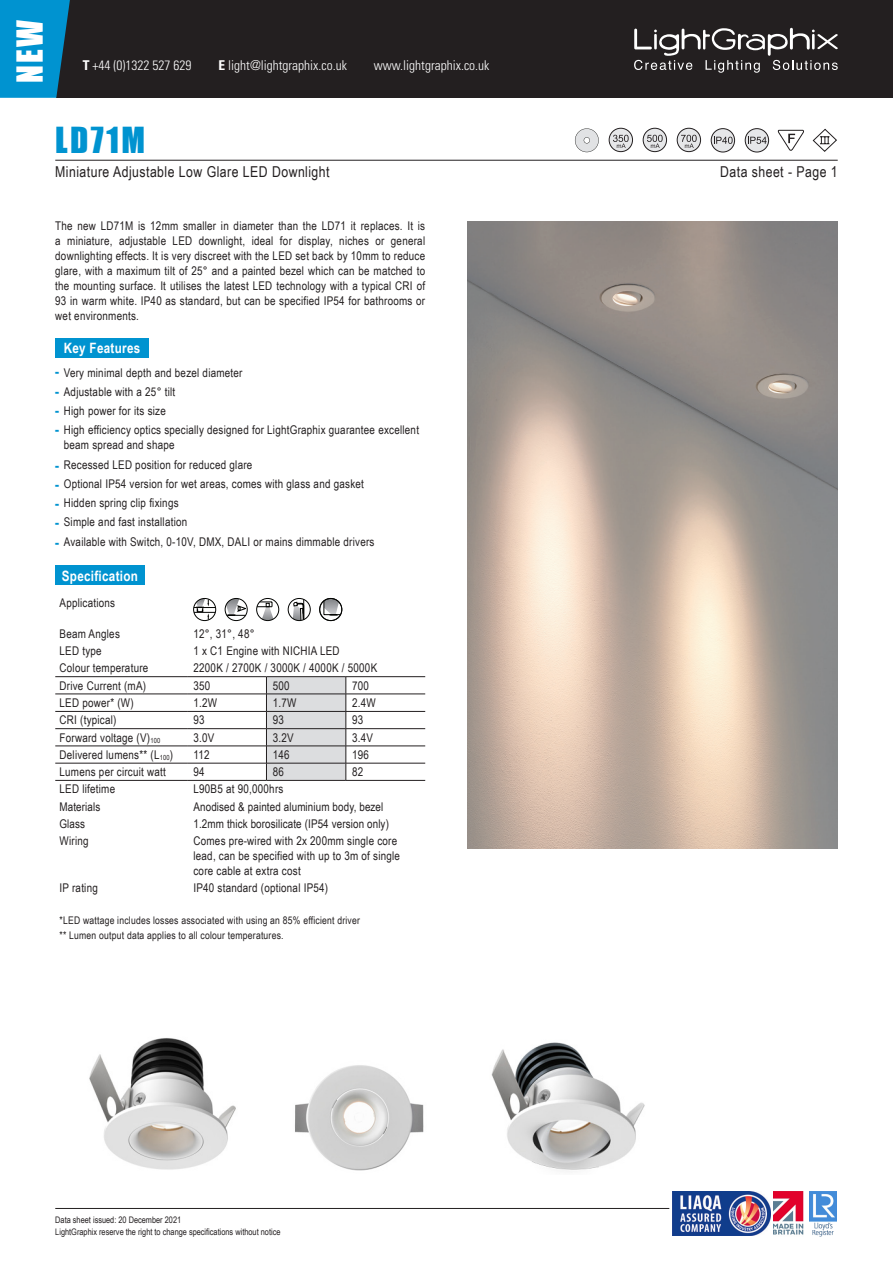
<style>
.page{position:relative;width:893px;height:1263px;background:#fff}
.page>*{position:absolute;margin:0;border:0;box-sizing:border-box;transform-origin:0 0}
.t1{font:33px "Impact";letter-spacing:.07em;color:#0093d0}
.t2{font:33px "Impact";color:#fff}
.t3{font:15px "Arial Narrow";letter-spacing:.03em;color:#231f20}
.t4{font:700 14.25px "Arial Narrow";letter-spacing:.02em;color:#fff}
.t5{font:300 condensed 13.5px "Univers LT Std";color:#fff}
.t6{font:12px/15px "Arial Narrow";letter-spacing:.02em;color:#231f20}
.t7{font:10.5px "Arial Narrow";letter-spacing:.02em;color:#231f20}
.t8{font:9px "Arial Narrow";color:#231f20}
.s1{font-weight:700}
.s2{font-family:"Arial";font-weight:900;color:#0093d0}
</style>
<div class="page">
<div style="left:56px;top:0;width:837px;height:98px;background:#231f20"></div>
<svg style="left:0;top:0;width:70px;height:98px;background:#0387be"></svg>
<svg style="left:634px;top:28px;width:204px;height:45px"></svg>
<svg style="left:777px;top:130px;width:27px;height:21px"></svg>
<svg style="left:812px;top:128px;width:25px;height:24px"></svg>
<svg style="left:609px;top:128px;width:23px;height:24px"></svg>
<div style="left:609px;top:128px;width:24px;height:24px;border:1px solid #231f20;border-radius:50%"></div>
<svg style="left:613px;top:135px;width:16px;height:13px"></svg>
<svg style="left:643px;top:128px;width:23px;height:24px"></svg>
<div style="left:643px;top:128px;width:24px;height:24px;border:1px solid #231f20;border-radius:50%"></div>
<svg style="left:647px;top:135px;width:16px;height:13px"></svg>
<svg style="left:677px;top:128px;width:24px;height:24px"></svg>
<div style="left:677px;top:128px;width:24px;height:24px;border:1px solid #231f20;border-radius:50%"></div>
<svg style="left:681px;top:135px;width:16px;height:13px"></svg>
<svg style="left:575px;top:128px;width:24px;height:24px"></svg>
<hr style="left:55px;top:160px;width:783px;height:1px;background:#231f20">
<hr style="left:55px;top:1208px;width:614px;height:1px;background:#231f20">
<img style="left:773px;top:1192px;width:30px;height:43px">
<img style="left:809px;top:1192px;width:28px;height:29px">
<img style="left:814px;top:1222px;width:18px;height:7px">
<img style="left:812px;top:1230px;width:22px;height:7px">
<img style="left:673px;top:1191px;width:98px;height:45px">
<svg style="left:745px;top:129px;width:24px;height:23px"></svg>
<div style="left:745px;top:128px;width:24px;height:24px;border:1px solid #231f20;border-radius:50%"></div>
<svg style="left:748px;top:137px;width:19px;height:7px"></svg>
<svg style="left:711px;top:129px;width:24px;height:23px"></svg>
<div style="left:711px;top:128px;width:24px;height:24px;border:1px solid #231f20;border-radius:50%"></div>
<svg style="left:714px;top:137px;width:19px;height:7px"></svg>
<img style="left:89px;top:1038px;width:147px;height:132px">
<hr style="left:187px;top:676px;width:79px;height:1px;background:#231f20">
<hr style="left:266px;top:676px;width:80px;height:1px;background:#231f20">
<hr style="left:346px;top:676px;width:79px;height:1px;background:#231f20">
<svg style="left:187px;top:677px;width:238px;height:103px"></svg>
<hr style="left:187px;top:780px;width:79px;height:1px;background:#231f20">
<hr style="left:266px;top:780px;width:80px;height:1px;background:#231f20">
<hr style="left:346px;top:780px;width:79px;height:1px;background:#231f20">
<hr style="left:55px;top:676px;width:132px;height:1px;background:#231f20">
<hr style="left:55px;top:694px;width:132px;height:1px;background:#231f20">
<hr style="left:55px;top:711px;width:132px;height:1px;background:#231f20">
<hr style="left:55px;top:728px;width:132px;height:1px;background:#231f20">
<hr style="left:55px;top:746px;width:132px;height:1px;background:#231f20">
<hr style="left:55px;top:763px;width:132px;height:1px;background:#231f20">
<hr style="left:55px;top:780px;width:132px;height:1px;background:#231f20">
<div style="left:193px;top:598px;width:23px;height:23px;border:1px solid #040503;border-radius:50%"></div>
<svg style="left:194px;top:598px;width:22px;height:21px"></svg>
<svg style="left:225px;top:598px;width:22px;height:23px"></svg>
<div style="left:257px;top:598px;width:22px;height:23px;border:1px solid #040503;border-radius:50%"></div>
<svg style="left:257px;top:602px;width:16px;height:18px"></svg>
<svg style="left:288px;top:598px;width:23px;height:23px"></svg>
<svg style="left:324px;top:598px;width:16px;height:18px"></svg>
<div style="left:320px;top:598px;width:22px;height:23px;border:1px solid #040503;border-radius:50%"></div>
<div style="left:55px;top:566px;width:90px;height:19px;background:#0093d0"></div>
<img style="left:468px;top:221px;width:370px;height:627px">
<div style="left:55px;top:338px;width:94px;height:20px;background:#0093d0"></div>
<img style="left:295px;top:1065px;width:129px;height:106px">
<img style="left:491px;top:1042px;width:154px;height:128px">
<h1 class="t2" style="left:4px;top:83px;width:65px;rotate:-90deg">NEW</h1>
<p class="t5" style="left:83px;top:57px;width:110px"><span class="s1">T</span> +44 (0)1322 527 629</p>
<p class="t5" style="left:218px;top:57px;width:130px"><span class="s1">E</span> light@lightgraphix.co.uk</p>
<p class="t5" style="left:374px;top:57px;width:117px">www.lightgraphix.co.uk</p>
<h1 class="t1" style="left:55px;top:115px;width:91px">LD71M</h1>
<p class="t3" style="left:55px;top:160px;width:276px">Miniature Adjustable Low Glare LED Downlight</p>
<p class="t6" style="left:55px;top:218px;width:371px;text-align:justify">The new LD71M is 12mm smaller in diameter than the LD71 it replaces. It is a miniature, adjustable LED downlight, ideal for display, niches or general downlighting effects. It is very discreet with the LED set back by 10mm to reduce glare, with a maximum tilt of 25° and a painted bezel which can be matched to the mounting surface. It utilises the latest LED technology with a typical CRI of 93 in warm white. IP40 as standard, but can be specified IP54 for bathrooms or wet environments.</p>
<p class="t4" style="left:64px;top:337px;width:78px">Key Features</p>
<p class="t6" style="left:55px;top:364px;width:189px"><span class="s2">-</span> Very minimal depth and bezel diameter</p>
<p class="t6" style="left:55px;top:384px;width:121px"><span class="s2">-</span> Adjustable with a 25° tilt</p>
<p class="t6" style="left:55px;top:403px;width:112px"><span class="s2">-</span> High power for its size</p>
<p class="t6" style="left:64px;top:422px;width:357px;text-indent:-9px"><span class="s2">-</span> High efficiency optics specially designed for LightGraphix guarantee excellent beam spread and shape</p>
<p class="t6" style="left:55px;top:456px;width:199px"><span class="s2">-</span> Recessed LED position for reduced glare</p>
<p class="t6" style="left:55px;top:476px;width:310px"><span class="s2">-</span> Optional IP54 version for wet areas, comes with glass and gasket</p>
<p class="t6" style="left:55px;top:495px;width:125px"><span class="s2">-</span> Hidden spring clip fixings</p>
<p class="t6" style="left:55px;top:514px;width:134px"><span class="s2">-</span> Simple and fast installation</p>
<p class="t6" style="left:55px;top:533px;width:321px"><span class="s2">-</span> Available with Switch, 0-10V, DMX, DALI or mains dimmable drivers</p>
<p class="t4" style="left:62px;top:565px;width:78px">Specification</p>
<p class="t6" style="left:60px;top:595px;width:57px">Applications</p>
<p class="t6" style="left:60px;top:626px;width:62px">Beam Angles</p>
<p class="t6" style="left:193px;top:626px;width:63px">12°, 31°, 48°</p>
<p class="t6" style="left:60px;top:643px;width:44px">LED type</p>
<p class="t6" style="left:193px;top:643px;width:148px">1 x C1 Engine with NICHIA LED</p>
<p class="t6" style="left:60px;top:660px;width:90px">Colour temperature</p>
<p class="t6" style="left:193px;top:660px;width:185px">2200K / 2700K / 3000K / 4000K / 5000K</p>
<p class="t6" style="left:60px;top:677px;width:88px">Drive Current (mA)</p>
<p class="t6" style="left:193px;top:677px;width:18px">350</p>
<p class="t6" style="left:273px;top:677px;width:18px">500</p>
<p class="t6" style="left:352px;top:677px;width:18px">700</p>
<p class="t6" style="left:60px;top:695px;width:76px">LED power* (W)</p>
<p class="t6" style="left:193px;top:695px;width:25px">1.2W</p>
<p class="t6" style="left:273px;top:695px;width:25px">1.7W</p>
<p class="t6" style="left:352px;top:695px;width:25px">2.4W</p>
<p class="t6" style="left:60px;top:712px;width:59px">CRI (typical)</p>
<p class="t6" style="left:193px;top:712px;width:13px">93</p>
<p class="t6" style="left:273px;top:712px;width:13px">93</p>
<p class="t6" style="left:352px;top:712px;width:13px">93</p>
<p class="t6" style="left:60px;top:729px;width:102px">Forward voltage (V)<sub>100</sub></p>
<p class="t6" style="left:193px;top:729px;width:22px">3.0V</p>
<p class="t6" style="left:273px;top:729px;width:22px">3.2V</p>
<p class="t6" style="left:352px;top:729px;width:22px">3.4V</p>
<p class="t6" style="left:60px;top:747px;width:115px">Delivered lumens** (L<sub>100</sub>)</p>
<p class="t6" style="left:193px;top:747px;width:18px">112</p>
<p class="t6" style="left:273px;top:747px;width:18px">146</p>
<p class="t6" style="left:352px;top:747px;width:18px">196</p>
<p class="t6" style="left:60px;top:764px;width:108px">Lumens per circuit watt</p>
<p class="t6" style="left:193px;top:764px;width:13px">94</p>
<p class="t6" style="left:273px;top:764px;width:13px">86</p>
<p class="t6" style="left:352px;top:764px;width:13px">82</p>
<p class="t6" style="left:60px;top:781px;width:57px">LED lifetime</p>
<p class="t6" style="left:193px;top:781px;width:91px">L90B5 at 90,000hrs</p>
<p class="t6" style="left:60px;top:798px;width:42px">Materials</p>
<p class="t6" style="left:193px;top:798px;width:191px">Anodised &amp; painted aluminium body, bezel</p>
<p class="t6" style="left:60px;top:816px;width:27px">Glass</p>
<p class="t6" style="left:193px;top:816px;width:197px">1.2mm thick borosilicate (IP54 version only)</p>
<p class="t6" style="left:60px;top:833px;width:31px">Wiring</p>
<p class="t6" style="left:193px;top:833px;width:208px">Comes pre-wired with 2x 200mm single core lead, can be specified with up to 3m of single core cable at extra cost</p>
<p class="t6" style="left:60px;top:880px;width:40px">IP rating</p>
<p class="t6" style="left:193px;top:880px;width:136px">IP40 standard (optional IP54)</p>
<p class="t7" style="left:60px;top:912px;width:302px">*LED wattage includes losses associated with using an 85% efficient driver</p>
<p class="t7" style="left:60px;top:927px;width:226px">** Lumen output data applies to all colour temperatures.</p>
<p class="t8" style="left:55px;top:1213px;width:127px">Data sheet issued: 20 December 2021</p>
<p class="t8" style="left:55px;top:1225px;width:227px">LightGraphix reserve the right to change specifications without notice</p>
<p class="t3" style="left:720px;top:160px;width:119px">Data sheet - Page 1</p>
</div>
